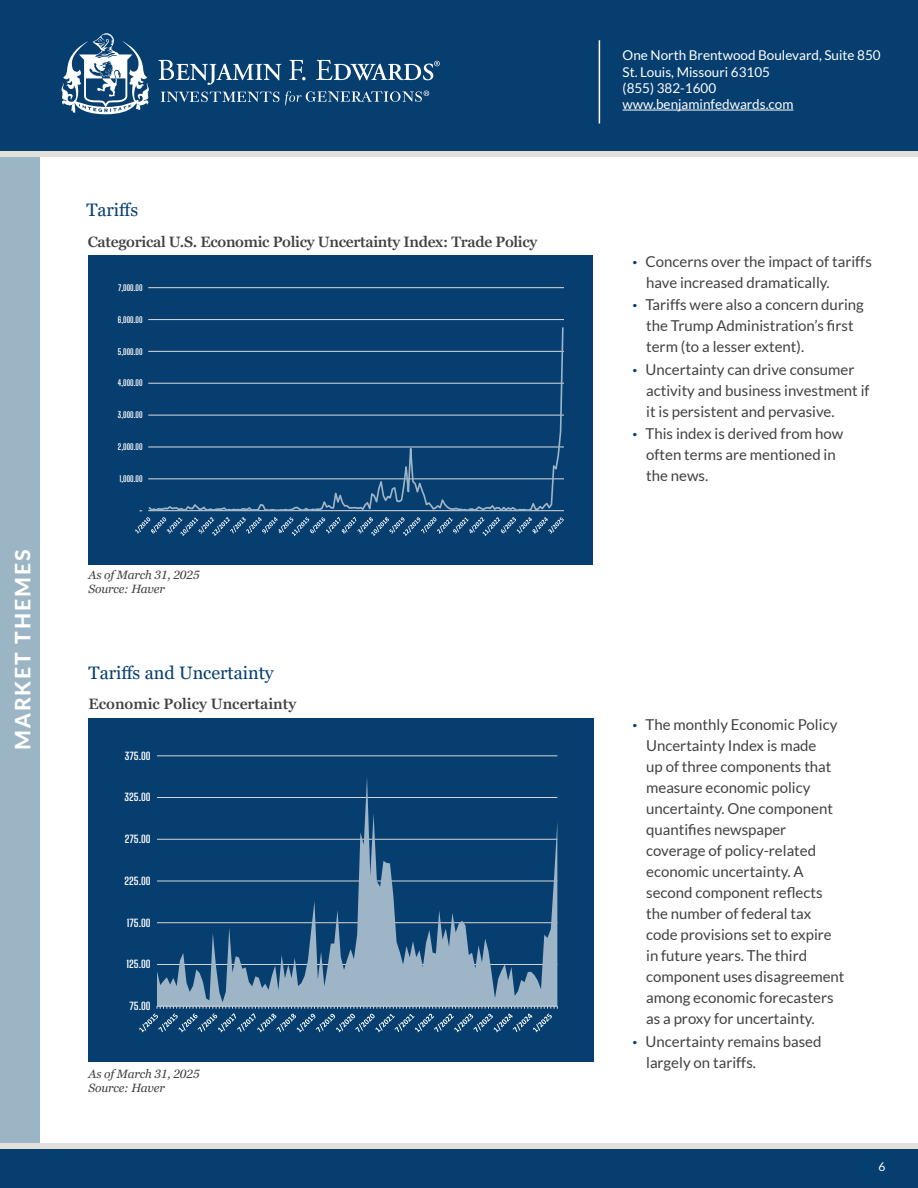
<style>
.page{position:relative;width:918px;height:1188px;background:#fff}
.page>*{position:absolute;margin:0;border:0;box-sizing:border-box;transform-origin:0 0}
.t1{font:800 21px "Lato";letter-spacing:.1em;color:#fff}
.t2{font:18px "Georgia Pro";color:#063e6f}
.t3{font:15px/21px "Lato";color:#414042}
.t4{font:600 15px "Georgia Pro";letter-spacing:-.02em;color:#414042}
.t5{font:600 15px "Georgia Pro";color:#414042}
.t6{font:13.5px/16.2px "Lato";color:#fff}
.t7{font:italic 12px/13.5px "Georgia Pro";letter-spacing:-.015em;color:#414042}
.t8{font:12px "Lato";color:#fff}
.t9{font:700 10.5px "Big Shoulders Display";color:#fff;scale:1.04 1}
.t10{font:700 8.4px "Big Shoulders Display";color:#fff;scale:.95 1}
.s1{font-weight:900;color:#063e6f}
</style>
<div class="page">
<div style="left:89px;top:718px;width:505px;height:344px;background:#063e6f"></div>
<hr style="left:157px;top:756px;width:400px;height:1px;background:#d9d9d9">
<svg style="left:157px;top:777px;width:400px;height:229px"></svg>
<svg style="left:139px;top:1006px;width:419px;height:26px"></svg>
<div style="left:89px;top:255px;width:504px;height:309px;background:#063e6f"></div>
<hr style="left:148px;top:319px;width:416px;height:1px;background:#d9d9d9">
<hr style="left:148px;top:287px;width:416px;height:1px;background:#d9d9d9">
<svg style="left:148px;top:327px;width:416px;height:184px"></svg>
<svg style="left:135px;top:517px;width:429px;height:19px"></svg>
<div style="left:0;top:1148px;width:918px;height:40px;background:#063e6f"></div>
<div style="left:0;top:155px;width:40px;height:993px;background:#9bb5c4"></div>
<div style="left:0;top:0;width:918px;height:151px;background:#063e6f"></div>
<hr style="left:623px;top:110px;width:170px;height:1px;background:#fff">
<hr style="left:599px;top:40px;width:1px;height:83px;background:#fff">
<div style="left:0;top:1144px;width:918px;height:5px;background:#e1e0db"></div>
<div style="left:0;top:151px;width:918px;height:5px;background:#e1e0db"></div>
<svg style="left:62px;top:33px;width:87px;height:81px"></svg>
<svg style="left:161px;top:92px;width:118px;height:10px"></svg>
<svg style="left:158px;top:60px;width:123px;height:25px"></svg>
<svg style="left:289px;top:60px;width:17px;height:20px"></svg>
<svg style="left:316px;top:60px;width:124px;height:20px"></svg>
<svg style="left:285px;top:91px;width:144px;height:15px"></svg>
<h1 class="t1" style="left:7px;top:750px;width:203px;rotate:-90deg">MARKET THEMES</h1>
<p class="t2" style="left:86px;top:200px;width:53px">Tariffs</p>
<p class="t4" style="left:88px;top:234px;width:451px">Categorical U.S. Economic Policy Uncertainty Index: Trade Policy</p>
<p class="t10" style="left:118px;top:282px;width:27px">7,000.00</p>
<p class="t10" style="left:118px;top:314px;width:27px">6,000.00</p>
<p class="t10" style="left:118px;top:346px;width:28px">5,000.00</p>
<p class="t10" style="left:118px;top:378px;width:28px">4,000.00</p>
<p class="t10" style="left:118px;top:409px;width:27px">3,000.00</p>
<p class="t10" style="left:118px;top:441px;width:27px">2,000.00</p>
<p class="t10" style="left:120px;top:473px;width:26px">1,000.00</p>
<p class="t10" style="left:140px;top:505px;width:5px">-</p>
<p class="t7" style="left:89px;top:569px;width:113px">As of March 31, 2025<br>Source: Haver</p>
<p class="t2" style="left:89px;top:662px;width:187px">Tariffs and Uncertainty</p>
<p class="t5" style="left:89px;top:695px;width:209px">Economic Policy Uncertainty</p>
<p class="t9" style="left:125px;top:749px;width:27px">375.00</p>
<p class="t9" style="left:124px;top:790px;width:27px">325.00</p>
<p class="t9" style="left:125px;top:832px;width:27px">275.00</p>
<p class="t9" style="left:124px;top:874px;width:27px">225.00</p>
<p class="t9" style="left:127px;top:916px;width:24px">175.00</p>
<p class="t9" style="left:127px;top:957px;width:25px">125.00</p>
<p class="t9" style="left:129px;top:999px;width:22px">75.00</p>
<p class="t7" style="left:89px;top:1068px;width:113px">As of March 31, 2025<br>Source: Haver</p>
<p class="t6" style="left:623px;top:47px;width:260px">One North Brentwood Boulevard, Suite 850<br>St. Louis, Missouri 63105<br>(855) 382-1600 www.benjaminfedwards.com</p>
<p class="t3" style="left:646px;top:251px;width:227px;text-indent:-14px"><span class="s1">·</span> Concerns over the impact of tariffs have increased dramatically.</p>
<p class="t3" style="left:646px;top:294px;width:219px;text-indent:-14px"><span class="s1">·</span> Tariffs were also a concern during the Trump Administration’s first term (to a lesser extent).</p>
<p class="t3" style="left:646px;top:359px;width:225px;text-indent:-14px"><span class="s1">·</span> Uncertainty can drive consumer activity and business investment if it is persistent and pervasive.</p>
<p class="t3" style="left:646px;top:423px;width:199px;text-indent:-14px"><span class="s1">·</span> This index is derived from how often terms are mentioned in the news.</p>
<p class="t3" style="left:646px;top:714px;width:200px;text-indent:-14px"><span class="s1">·</span> The monthly Economic Policy<br>Uncertainty Index is made<br>up of three components that measure economic policy uncertainty. One component quantifies newspaper coverage of policy-related economic uncertainty. A second component reflects the number of federal tax code provisions set to expire in future years. The third component uses disagreement among economic forecasters as a proxy for uncertainty.</p>
<p class="t3" style="left:646px;top:1031px;width:177px;text-indent:-14px"><span class="s1">·</span> Uncertainty remains based largely on tariffs.</p>
<p class="t8" style="left:879px;top:1160px;width:8px">6</p>
</div>
